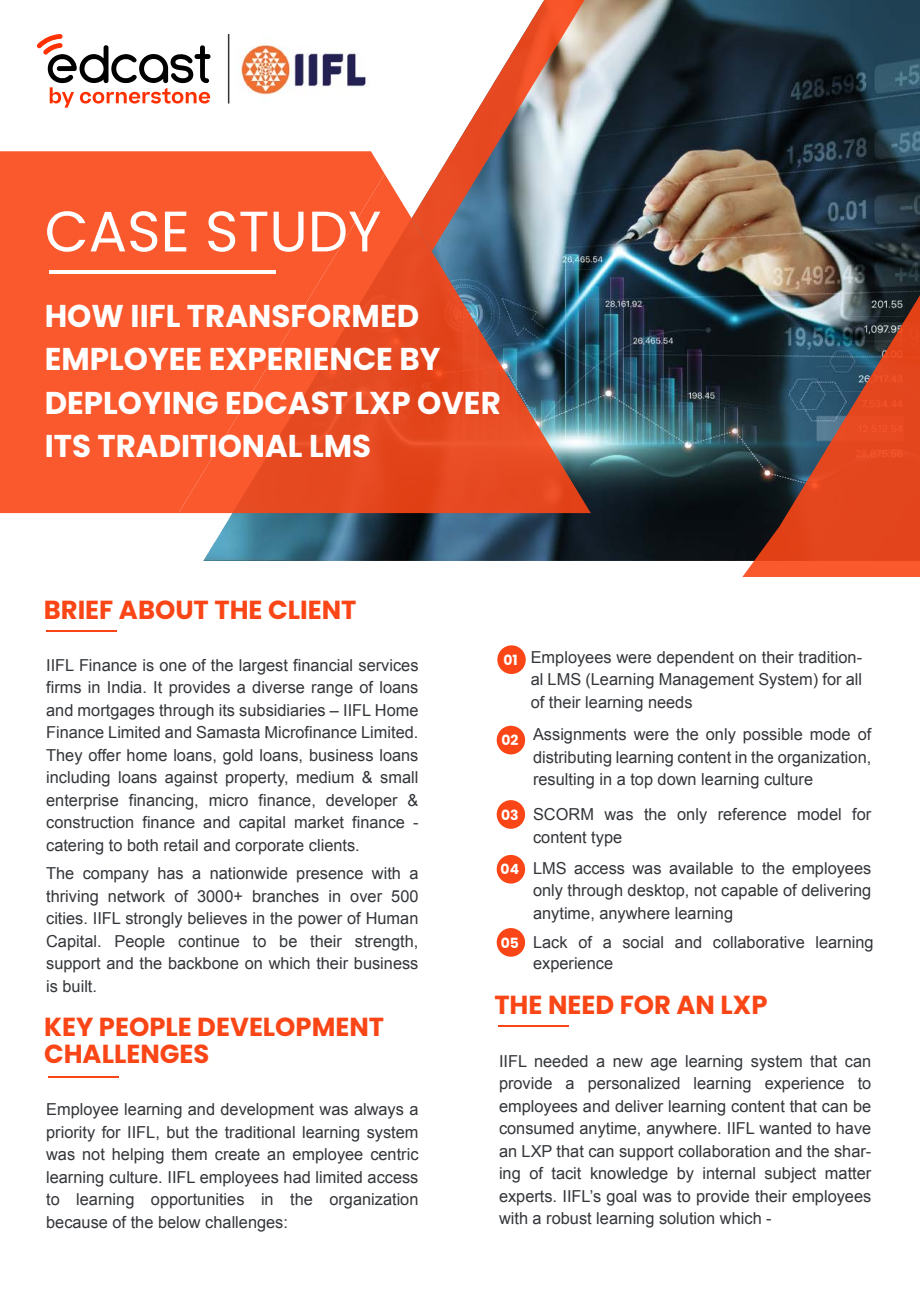
<style>
.page{position:relative;width:920px;height:1301px;background:#fff}
.page>*{position:absolute;margin:0;border:0;box-sizing:border-box;transform-origin:0 0}
.t1{font:57px "Poppins";color:#fff}
.t2{font:700 31.5px/43.5px "Poppins";color:#fff}
.t3{font:700 26.1px/27px "Poppins";color:#fa4616}
.t4{font:16.5px/22.5px "Arial";color:#33363a;text-align:justify}
.t5{font:700 14.1px "Poppins";color:#fff}
</style>
<div class="page">
<img style="left:203px;top:0;width:717px;height:561px">
<svg style="left:412px;top:0;width:177px;height:174px"></svg>
<div style="left:0;top:151px;width:385px;height:362px;background:#fa582d"></div>
<svg style="left:178px;top:174px;width:413px;height:339px;background:#cb5a3f"></svg>
<img style="left:742px;top:278px;width:178px;height:299px">
<hr style="left:49px;top:270px;width:227px;height:4px;background:#fff">
<hr style="left:48px;top:1075px;width:70px;height:2px;background:#fa4616">
<hr style="left:498px;top:1025px;width:71px;height:1px;background:#fa4616">
<div style="left:497px;top:645px;width:29px;height:29px;background:#fa4616;border-radius:50%"></div>
<div style="left:497px;top:725px;width:28px;height:29px;background:#fa4616;border-radius:50%"></div>
<div style="left:497px;top:800px;width:28px;height:28px;background:#fa4616;border-radius:50%"></div>
<div style="left:497px;top:854px;width:28px;height:29px;background:#fa4616;border-radius:50%"></div>
<div style="left:497px;top:928px;width:28px;height:28px;background:#fa4616;border-radius:50%"></div>
<svg style="left:37px;top:34px;width:174px;height:74px"></svg>
<hr style="left:46px;top:630px;width:71px;height:1px;background:#fa4616">
<img style="left:237px;top:24px;width:133px;height:89px">
<hr style="left:228px;top:34px;width:1px;height:70px;background:#333">
<h1 class="t1" style="left:45px;top:198px;width:338px">CASE STUDY</h1>
<h2 class="t2" style="left:45px;top:294px;width:458px">HOW IIFL TRANSFORMED<br>EMPLOYEE EXPERIENCE BY<br>DEPLOYING EDCAST LXP OVER<br>ITS TRADITIONAL LMS</h2>
<h3 class="t3" style="left:44px;top:596px;width:314px">BRIEF ABOUT THE CLIENT</h3>
<p class="t4" style="left:46px;top:653px;width:374px">IIFL Finance is one of the largest financial services firms in India. It provides a diverse range of loans and mortgages through its subsidiaries – IIFL Home Finance Limited and Samasta Microfinance Limited.<br>They offer home loans, gold loans, business loans including loans against property, medium &amp; small enterprise financing, micro finance, developer &amp; construction finance and capital market finance - catering to both retail and corporate clients.</p>
<p class="t4" style="left:46px;top:862px;width:374px">The company has a nationwide presence with a thriving network of 3000+ branches in over 500 cities. IIFL strongly believes in the power of Human Capital. People continue to be their strength, support and the backbone on which their business is built.</p>
<h3 class="t3" style="left:44px;top:1013px;width:342px">KEY PEOPLE DEVELOPMENT<br>CHALLENGES</h3>
<p class="t4" style="left:46px;top:1098px;width:374px">Employee learning and development was always a priority for IIFL, but the traditional learning system was not helping them create an employee centric learning culture. IIFL employees had limited access to learning opportunities in the organization because of the below challenges:</p>
<p class="t5" style="left:503px;top:651px;width:16px">01</p>
<p class="t4" style="left:531px;top:646px;width:333px">Employees were dependent on their tradition&shy;al LMS (Learning Management System) for all of their learning needs</p>
<p class="t5" style="left:501px;top:732px;width:19px">02</p>
<p class="t4" style="left:533px;top:723px;width:340px">Assignments were the only possible mode of distributing learning content in the organization, resulting in a top down learning culture</p>
<p class="t5" style="left:501px;top:806px;width:19px">03</p>
<p class="t4" style="left:533px;top:803px;width:340px">SCORM was the only reference model for content type</p>
<p class="t5" style="left:501px;top:861px;width:20px">04</p>
<p class="t4" style="left:533px;top:856px;width:340px">LMS access was available to the employees only through desktop, not capable of delivering anytime, anywhere learning</p>
<p class="t5" style="left:501px;top:934px;width:20px">05</p>
<p class="t4" style="left:533px;top:932px;width:342px;line-height:21px">Lack of a social and collaborative learning experience</p>
<h3 class="t3" style="left:494px;top:991px;width:275px">THE NEED FOR AN LXP</h3>
<p class="t4" style="left:499px;top:1049px;width:374px">IIFL needed a new age learning system that can provide a personalized learning experience to employees and deliver learning content that can be consumed anytime, anywhere. IIFL wanted to have an LXP that can support collaboration and the shar&shy;ing of tacit knowledge by internal subject matter experts. IIFL’s goal was to provide their employees with a robust learning solution which -</p>
</div>
